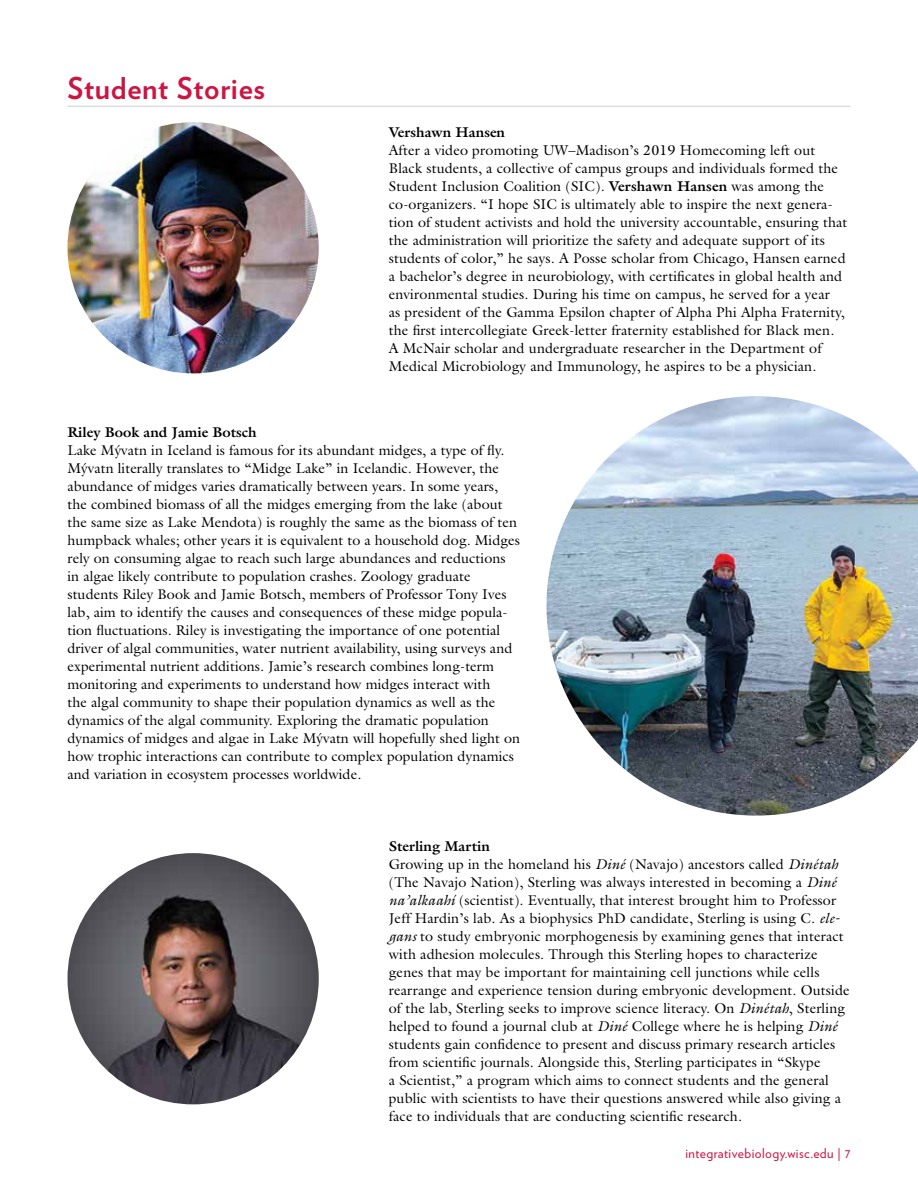
<style>
.page{position:relative;width:918px;height:1188px;background:#fff}
.page>*{position:absolute;margin:0;border:0;box-sizing:border-box;transform-origin:0 0}
.H1_Gray_underline{font:700 30px "Verlag";letter-spacing:.02em;color:#cd1543}
.T1{font:14.25px/18px "Galliard Std";letter-spacing:.01em;color:#000}
.T1-2{font:700 14.25px "Galliard Std";color:#000}
.text_galliard_9_5_12{font:13.5px "Verlag";letter-spacing:.03em;color:#cd1543}
.s1{font-weight:700}
.s2{font-style:italic}
</style>
<div class="page">
<hr style="left:68px;top:106px;width:782px;height:1px;background:#dcddde">
<img style="left:546px;top:396px;width:372px;height:420px">
<img style="left:68px;top:853px;width:251px;height:251px;border-radius:126px">
<img style="left:68px;top:122px;width:251px;height:251px;border-radius:126px">
<p class="H1_Gray_underline" style="left:68px;top:64px;width:199px">Student Stories</p>
<p class="T1-2" style="left:389px;top:123px;width:118px">Vershawn Hansen</p>
<p class="T1" style="left:389px;top:141px;width:460px">After a video promoting UW–Madison’s 2019 Homecoming left out Black students, a collective of campus groups and individuals formed the Student Inclusion Coalition (SIC). <span class="s1">Vershawn Hansen</span> was among the co-organizers. “I hope SIC is ultimately able to inspire the next genera&shy;tion of student activists and hold the university accountable, ensuring that the administration will prioritize the safety and adequate support of its students of color,” he says. A Posse scholar from Chicago, Hansen earned a bachelor’s degree in neurobiology, with certificates in global health and environmental studies. During his time on campus, he served for a year<br>as president of the Gamma Epsilon chapter of Alpha Phi Alpha Fraternity, the first intercollegiate Greek-letter fraternity established for Black men.<br>A McNair scholar and undergraduate researcher in the Department of Medical Microbiology and Immunology, he aspires to be a physician.</p>
<p class="T1-2" style="left:68px;top:422px;width:191px">Riley Book and Jamie Botsch</p>
<p class="T1" style="left:68px;top:440px;width:454px">Lake Mývatn in Iceland is famous for its abundant midges, a type of fly.<br>Mývatn literally translates to “Midge Lake” in Icelandic. However, the abundance of midges varies dramatically between years. In some years, the combined biomass of all the midges emerging from the lake (about the same size as Lake Mendota) is roughly the same as the biomass of ten humpback whales; other years it is equivalent to a household dog. Midges rely on consuming algae to reach such large abundances and reductions in algae likely contribute to population crashes. Zoology graduate students Riley Book and Jamie Botsch, members of Professor Tony Ives lab, aim to identify the causes and consequences of these midge popula&shy;tion fluctuations. Riley is investigating the importance of one potential driver of algal communities, water nutrient availability, using surveys and experimental nutrient additions. Jamie’s research combines long-term monitoring and experiments to understand how midges interact with<br>the algal community to shape their population dynamics as well as the dynamics of the algal community. Exploring the dramatic population dynamics of midges and algae in Lake Mývatn will hopefully shed light on how trophic interactions can contribute to complex population dynamics and variation in ecosystem processes worldwide.</p>
<p class="T1-2" style="left:389px;top:836px;width:103px">Sterling Martin</p>
<p class="T1" style="left:389px;top:854px;width:462px">Growing up in the homeland his <span class="s2">Diné</span> (Navajo) ancestors called <span class="s2">Dinétah </span>(The Navajo Nation), Sterling was always interested in becoming a <span class="s2">Diné na’alkaahí</span> (scientist). Eventually, that interest brought him to Professor Jeff Hardin’s lab. As a biophysics PhD candidate, Sterling is using C. <span class="s2">ele&shy;gans</span> to study embryonic morphogenesis by examining genes that interact with adhesion molecules. Through this Sterling hopes to characterize genes that may be important for maintaining cell junctions while cells rearrange and experience tension during embryonic development. Outside of the lab, Sterling seeks to improve science literacy. On <span class="s2">Dinétah</span>, Sterling helped to found a journal club at <span class="s2">Diné</span> College where he is helping <span class="s2">Diné </span>students gain confidence to present and discuss primary research articles from scientific journals. Alongside this, Sterling participates in “Skype<br>a Scientist,” a program which aims to connect students and the general public with scientists to have their questions answered while also giving a face to individuals that are conducting scientific research.</p>
<p class="text_galliard_9_5_12" style="left:685px;top:1143px;width:167px">integrativebiology.wisc.edu | 7</p>
</div>
